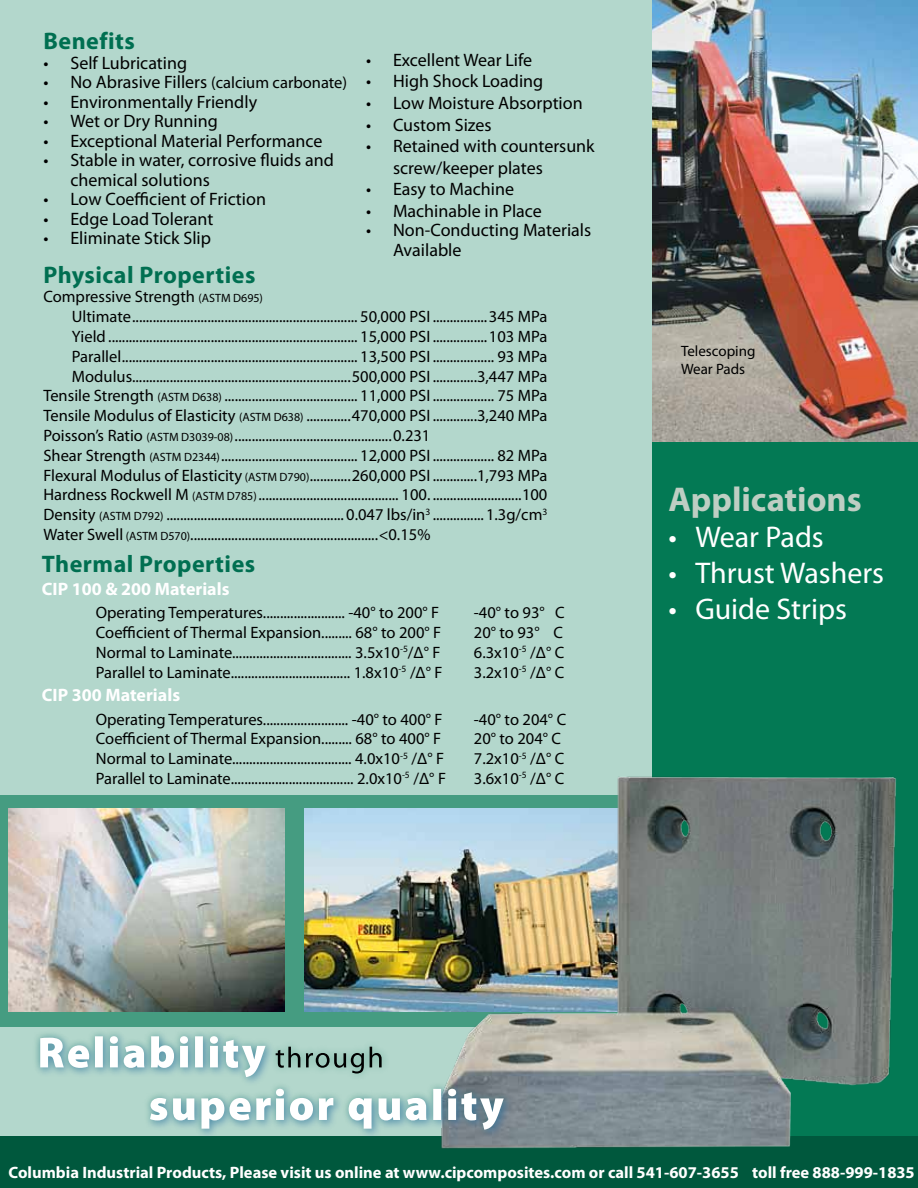
<style>
.page{position:relative;width:918px;height:1188px;background:#fff}
.page>*{position:absolute;margin:0;border:0;box-sizing:border-box;transform-origin:0 0}
.t1{font:700 34.5px "Myriad Pro";color:#becec3}
.t2{font:30px "Myriad Pro";color:#fff}
.t3{font:700 24px "Myriad Pro";letter-spacing:.02em;color:#006f51}
.t4{font:18px/19.5px "Myriad Pro";color:#000}
.t5{font:700 18px "Myriad Pro";color:#fff}
.t6{font:16.5px "Myriad Pro";color:#000}
.t7{font:700 16.5px "Myriad Pro";color:#fff}
.t8{font:15px/18px "Myriad Pro";color:#000}
.s1{font-size:16.5px}
.s2{font-size:12px}
</style>
<div class="page">
<div style="left:0;top:0;width:659px;height:1138px;background:#b3d7cc"></div>
<div style="left:652px;top:0;width:266px;height:1138px;background:#037954"></div>
<div style="left:0;top:1136px;width:918px;height:52px;background:#00583d"></div>
<div style="left:0;top:795px;width:651px;height:231px;background:#459c81"></div>
<img style="left:652px;top:0;width:266px;height:441px">
<img style="left:304px;top:809px;width:121px;height:203px">
<img style="left:8px;top:809px;width:277px;height:203px">
<img style="left:425px;top:776px;width:471px;height:373px">
<div style="left:32px;top:1028px;width:479px;height:108px;background:#006f51;opacity:.39"></div>
<div style="left:35px;top:1031px;width:241px;height:56px;background:#306eb3;opacity:.5"></div>
<svg style="left:40px;top:1036px;width:226px;height:41px"></svg>
<svg style="left:276px;top:1047px;width:106px;height:27px"></svg>
<div style="left:144px;top:1083px;width:369px;height:56px;background:#306eb3;opacity:.5"></div>
<svg style="left:150px;top:1089px;width:354px;height:41px"></svg>
<h3 class="t3" style="left:43px;top:26px;width:93px">Benefits</h3>
<p class="t4" style="left:43px;top:53px;width:145px">• Self Lubricating</p>
<p class="t4" style="left:43px;top:72px;width:305px">• No Abrasive Fillers <span class="s1">(calcium carbonate)</span></p>
<p class="t4" style="left:43px;top:92px;width:215px">• Environmentally Friendly</p>
<p class="t4" style="left:43px;top:111px;width:176px">• Wet or Dry Running</p>
<p class="t4" style="left:43px;top:131px;width:280px">• Exceptional Material Performance</p>
<p class="t4" style="left:70px;top:150px;width:265px;text-indent:-27px">• Stable in water, corrosive fluids and chemical solutions</p>
<p class="t4" style="left:43px;top:189px;width:224px">• Low Coefficient of Friction</p>
<p class="t4" style="left:43px;top:209px;width:172px">• Edge Load Tolerant</p>
<p class="t4" style="left:43px;top:228px;width:169px">• Eliminate Stick Slip</p>
<p class="t4" style="left:366px;top:50px;width:168px">• Excellent Wear Life</p>
<p class="t4" style="left:366px;top:71px;width:179px">• High Shock Loading</p>
<p class="t4" style="left:366px;top:93px;width:218px">• Low Moisture Absorption</p>
<p class="t4" style="left:366px;top:115px;width:127px">• Custom Sizes</p>
<p class="t4" style="left:393px;top:135px;width:203px;line-height:21.6px;text-indent:-27px">• Retained with countersunk screw/keeper plates</p>
<p class="t4" style="left:366px;top:179px;width:150px">• Easy to Machine</p>
<p class="t4" style="left:366px;top:201px;width:177px">• Machinable in Place</p>
<p class="t4" style="left:393px;top:220px;width:200px;text-indent:-27px">• Non-Conducting Materials<br>Available</p>
<h3 class="t3" style="left:43px;top:259px;width:214px">Physical Properties</h3>
<p class="t6" style="left:43px;top:287px;width:221px">Compressive Strength <span class="s2">(ASTM D695)</span></p>
<p class="t6" style="left:72px;top:306px;width:477px">Ultimate.................................................................. 50,000 PSI ................345 MPa</p>
<p class="t6" style="left:72px;top:326px;width:477px">Yield ......................................................................... 15,000 PSI ................103 MPa</p>
<p class="t6" style="left:72px;top:346px;width:477px">Parallel..................................................................... 13,500 PSI .................. 93 MPa</p>
<p class="t6" style="left:72px;top:366px;width:477px">Modulus................................................................500,000 PSI .............3,447 MPa</p>
<p class="t6" style="left:43px;top:386px;width:506px">Tensile Strength <span class="s2">(ASTM D638)</span> ....................................... 11,000 PSI .................. 75 MPa</p>
<p class="t6" style="left:43px;top:405px;width:505px">Tensile Modulus of Elasticity <span class="s2">(ASTM D638)</span> .............470,000 PSI .............3,240 MPa</p>
<p class="t6" style="left:43px;top:425px;width:389px">Poisson’s Ratio <span class="s2">(ASTM D3039-08)</span>..............................................0.231</p>
<p class="t6" style="left:43px;top:445px;width:506px">Shear Strength <span class="s2">(ASTM D2344)</span>........................................ 12,000 PSI .................. 82 MPa</p>
<p class="t6" style="left:43px;top:465px;width:506px">Flexural Modulus of Elasticity <span class="s2">(ASTM D790)</span>............260,000 PSI .............1,793 MPa</p>
<p class="t6" style="left:43px;top:485px;width:506px">Hardness Rockwell M <span class="s2">(ASTM D785)</span> ......................................... 100. ..........................100</p>
<p class="t6" style="left:43px;top:504px;width:505px">Density <span class="s2">(ASTM D792)</span> .................................................... 0.047 lbs/in<sup>3</sup> ...............1.3g/cm<sup>3</sup></p>
<p class="t6" style="left:43px;top:524px;width:388px">Water Swell <span class="s2">(ASTM D570)</span>.......................................................&lt;0.15%</p>
<h3 class="t3" style="left:42px;top:548px;width:215px">Thermal Properties</h3>
<p class="t5" style="left:42px;top:577px;width:189px">CIP 100 &amp; 200 Materials</p>
<p class="t6" style="left:96px;top:603px;width:345px">Operating Temperatures........................ -40° to 200° F</p>
<p class="t6" style="left:474px;top:603px;width:92px">-40° to 93° C</p>
<p class="t6" style="left:96px;top:622px;width:347px">Coefficient of Thermal Expansion......... 68° to 200° F</p>
<p class="t6" style="left:474px;top:622px;width:91px">20° to 93° C</p>
<p class="t6" style="left:96px;top:642px;width:346px">Normal to Laminate................................... 3.5x10<sup>-5</sup>/Δ° F</p>
<p class="t6" style="left:474px;top:642px;width:92px">6.3x10<sup>-5</sup> /Δ° C</p>
<p class="t6" style="left:96px;top:662px;width:348px">Parallel to Laminate................................... 1.8x10<sup>-5</sup> /Δ° F</p>
<p class="t6" style="left:474px;top:662px;width:92px">3.2x10<sup>-5</sup> /Δ° C</p>
<p class="t5" style="left:42px;top:683px;width:140px">CIP 300 Materials</p>
<p class="t6" style="left:96px;top:709px;width:348px">Operating Temperatures......................... -40° to 400° F</p>
<p class="t6" style="left:474px;top:709px;width:94px">-40° to 204° C</p>
<p class="t6" style="left:96px;top:729px;width:347px">Coefficient of Thermal Expansion......... 68° to 400° F</p>
<p class="t6" style="left:474px;top:729px;width:89px">20° to 204° C</p>
<p class="t6" style="left:96px;top:748px;width:350px">Normal to Laminate................................... 4.0x10<sup>-5</sup> /Δ° F</p>
<p class="t6" style="left:474px;top:748px;width:92px">7.2x10<sup>-5</sup> /Δ° C</p>
<p class="t6" style="left:96px;top:768px;width:352px">Parallel to Laminate.................................... 2.0x10<sup>-5</sup> /Δ° F</p>
<p class="t6" style="left:474px;top:768px;width:92px">3.6x10<sup>-5</sup> /Δ° C</p>
<p class="t8" style="left:681px;top:342px;width:76px">Telescoping<br>Wear Pads</p>
<h1 class="t1" style="left:668px;top:476px;width:195px">Applications</h1>
<h2 class="t2" style="left:668px;top:518px;width:157px">• Wear Pads</h2>
<h2 class="t2" style="left:668px;top:554px;width:217px">• Thrust Washers</h2>
<h2 class="t2" style="left:668px;top:590px;width:180px">• Guide Strips</h2>
<p class="t7" style="left:9px;top:1161px;width:908px">Columbia Industrial Products, Please visit us online at www.cipcomposites.com or call 541-607-3655 toll free 888-999-1835</p>
</div>
